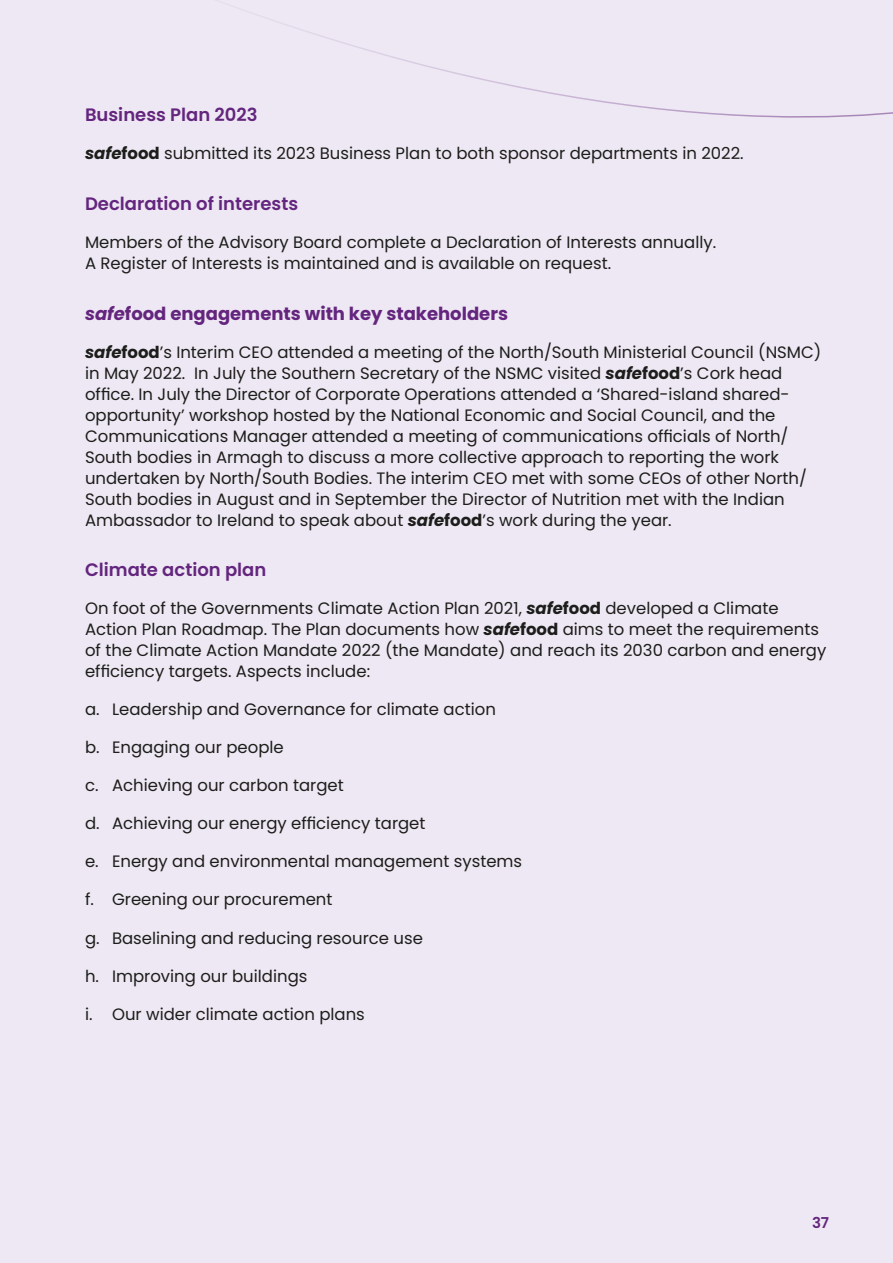
<style>
.page{position:relative;width:893px;height:1263px;background:#ede8f3}
.page>*{position:absolute;margin:0;border:0;box-sizing:border-box;transform-origin:0 0}
.t1{font:600 18px "Poppins";color:#64257e}
.t2{font:700 18px "Poppins";color:#64257e}
.t3{font:16.5px/21px "Poppins";color:#1d1d1b}
.t4{font:600 15px "Poppins";color:#64257e}
.s1{font-weight:700;font-style:italic}
.s2{font-weight:700}
.s3{font-style:italic}
</style>
<div class="page">
<svg style="left:247px;top:11px;width:646px;height:107px"></svg>
<p class="t1" style="left:85px;top:104px;width:174px">Business Plan 2023</p>
<p class="t3" style="left:85px;top:143px;width:660px"><span class="s1">safe</span><span class="s2">food</span> submitted its 2023 Business Plan to both sponsor departments in 2022.</p>
<p class="t1" style="left:85px;top:193px;width:215px">Declaration of interests</p>
<p class="t3" style="left:85px;top:232px;width:633px">Members of the Advisory Board complete a Declaration of Interests annually.<br>A Register of Interests is maintained and is available on request.</p>
<p class="t2" style="left:85px;top:303px;width:425px"><span class="s3">safe</span>food engagements with key stakeholders</p>
<p class="t3" style="left:85px;top:341px;width:738px"><span class="s1">safe</span><span class="s2">food</span>’s Interim CEO attended a meeting of the North/South Ministerial Council (NSMC) in May 2022. In July the Southern Secretary of the NSMC visited <span class="s1">safe</span><span class="s2">food</span>’s Cork head office. In July the Director of Corporate Operations attended a ‘Shared-island shared&shy;opportunity’ workshop hosted by the National Economic and Social Council, and the Communications Manager attended a meeting of communications officials of North/ South bodies in Armagh to discuss a more collective approach to reporting the work undertaken by North/South Bodies. The interim CEO met with some CEOs of other North/ South bodies in August and in September the Director of Nutrition met with the Indian Ambassador to Ireland to speak about <span class="s1">safe</span><span class="s2">food</span>’s work during the year.</p>
<p class="t1" style="left:85px;top:560px;width:183px">Climate action plan</p>
<p class="t3" style="left:85px;top:598px;width:743px">On foot of the Governments Climate Action Plan 2021, <span class="s1">safe</span><span class="s2">food</span> developed a Climate Action Plan Roadmap. The Plan documents how <span class="s1">safe</span><span class="s2">food</span> aims to meet the requirements of the Climate Action Mandate 2022 (the Mandate) and reach its 2030 carbon and energy efficiency targets. Aspects include:</p>
<p class="t3" style="left:85px;top:699px;width:412px">a. Leadership and Governance for climate action</p>
<p class="t3" style="left:85px;top:737px;width:200px">b. Engaging our people</p>
<p class="t3" style="left:85px;top:775px;width:260px">c. Achieving our carbon target</p>
<p class="t3" style="left:85px;top:813px;width:342px">d. Achieving our energy efficiency target</p>
<p class="t3" style="left:85px;top:851px;width:439px">e. Energy and environmental management systems</p>
<p class="t3" style="left:85px;top:889px;width:249px">f. Greening our procurement</p>
<p class="t3" style="left:85px;top:927px;width:339px">g. Baselining and reducing resource use</p>
<p class="t3" style="left:85px;top:965px;width:224px">h. Improving our buildings</p>
<p class="t3" style="left:85px;top:1003px;width:281px">i. Our wider climate action plans</p>
<p class="t4" style="left:812px;top:1214px;width:19px">37</p>
</div>
